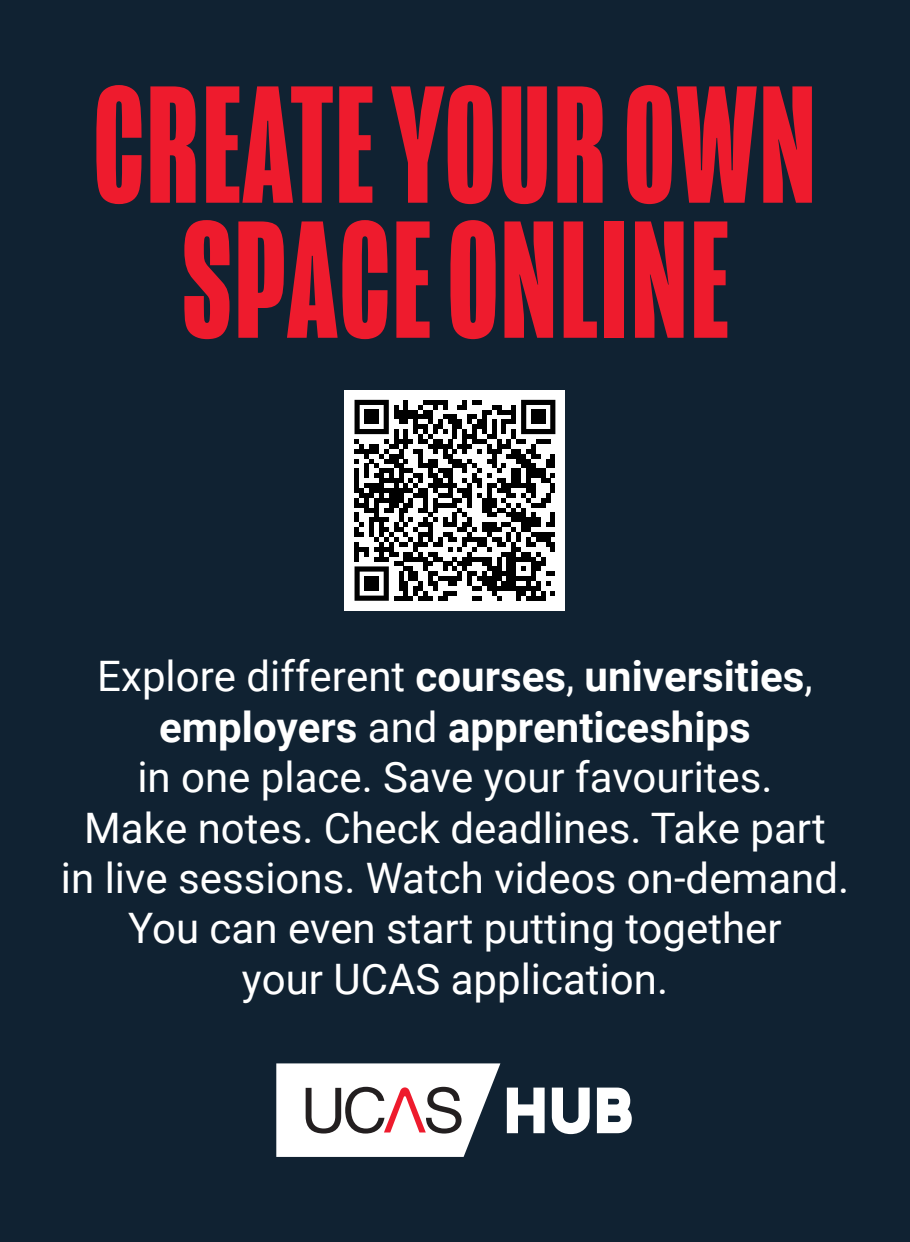
<style>
.page{position:relative;width:910px;height:1242px;background:#102232}
.page>*{position:absolute;margin:0;border:0;box-sizing:border-box;transform-origin:0 0}
.t1{font:700 171px/135px "Mongoose";letter-spacing:.01em;color:#ee1b2d;text-align:center}
.t2{font:75.9px "Devinyl";color:#fff}
.t3{font:42px/50.4px "Roboto";color:#fff;text-align:center}
.s1{font-weight:700}
</style>
<div class="page">
<svg style="left:276px;top:1063px;width:224px;height:94px;background:#d6d2d4"></svg>
<div style="left:345px;top:390px;width:220px;height:220px;background:#fff"></div>
<svg style="left:355px;top:400px;width:200px;height:201px"></svg>
<div style="left:364px;top:410px;width:15px;height:14px;background:#000"></div>
<div style="left:531px;top:410px;width:15px;height:14px;background:#000"></div>
<div style="left:364px;top:576px;width:15px;height:15px;background:#000"></div>
<p class="t1" style="left:94px;top:82px;width:724px">CREATE YOUR OWN<br>SPACE ONLINE</p>
<p class="t3" style="left:61px;top:649px;width:790px">Explore different <span class="s1">courses</span>, <span class="s1">universities</span>, <span class="s1">employers</span> and <span class="s1">apprenticeships<br></span>in one place. Save your favourites.<br>Make notes. Check deadlines. Take part<br>in live sessions. Watch videos on-demand.<br>You can even start putting together<br>your UCAS application.</p>
<p class="t2" style="left:503px;top:1070px;width:132px">hub</p>
</div>
